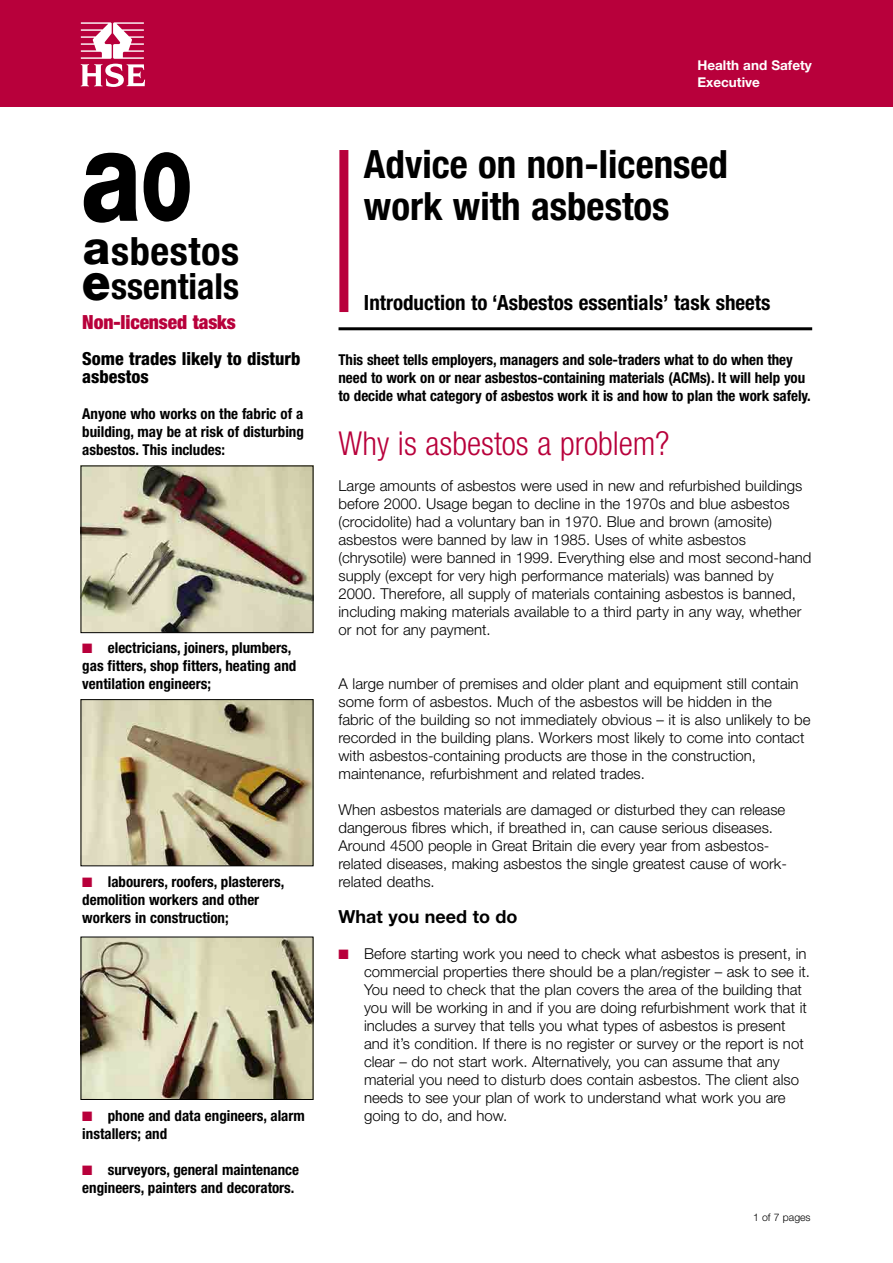
<style>
.page{position:relative;width:893px;height:1263px;background:#fff}
.page>*{position:absolute;margin:0;border:0;box-sizing:border-box;transform-origin:0 0}
.t1{font:800 127.5px "Helvetica Neue";color:#000;scale:.8 1}
.t2{font:900 51px "Helvetica Neue";color:#000;scale:.9 1}
.t3{font:800 46.5px "Helvetica Neue";color:#000}
.t4{font:700 condensed 39px/42px "Helvetica Neue";color:#000}
.t5{font:700 condensed 39px "Helvetica Neue";color:#000;scale:1.04 1}
.t6{font:700 condensed 36px "Helvetica Neue";color:#000}
.t7{font:300 condensed 33px "Helvetica Neue";color:#b8003b}
.t8{font:700 condensed 21px "Helvetica Neue";color:#000}
.t9{font:900 condensed 19.5px "Helvetica Neue";letter-spacing:-.005em;color:#b8003b}
.t10{font:800 condensed 18px/18px "Helvetica Neue";color:#000}
.t11{font:700 18px "Helvetica Neue";color:#000}
.t12{font:300 15px/18px "Helvetica Neue";color:#000}
.t13{font:700 condensed 15px/18px "Helvetica Neue";color:#000}
.t14{font:700 13.5px/16.5px "Helvetica Neue";color:#fff}
.t15{font:300 10.5px "Helvetica Neue";color:#000}
.s1{font-weight:900;font-size:97.5px}
.s2{color:#b8003b}
</style>
<div class="page">
<div style="left:0;top:0;width:893px;height:106px;background:#b8003b"></div>
<svg style="left:81px;top:22px;width:64px;height:65px"></svg>
<hr style="left:339px;top:327px;width:473px;height:3px;background:#000">
<div style="left:339px;top:150px;width:9px;height:162px;background:#b8003b"></div>
<img style="left:83px;top:468px;width:228px;height:163px">
<div style="left:81px;top:466px;width:232px;height:167px;border:1px solid #000"></div>
<img style="left:83px;top:701px;width:228px;height:163px">
<div style="left:81px;top:699px;width:232px;height:167px;border:1px solid #000"></div>
<img style="left:83px;top:939px;width:228px;height:159px">
<div style="left:81px;top:937px;width:232px;height:163px;border:1px solid #000"></div>
<h1 class="t1" style="left:81px;top:130px;width:141px">a<span class="s1">0</span></h1>
<h3 class="t5" style="left:111px;top:237px;width:125px">sbestos</h3>
<h3 class="t6" style="left:111px;top:273px;width:129px">ssentials</h3>
<h3 class="t9" style="left:82px;top:310px;width:155px">Non-licensed tasks</h3>
<h3 class="t3" style="left:83px;top:231px;width:29px">a</h3>
<h2 class="t2" style="left:82px;top:263px;width:34px">e</h2>
<p class="t10" style="left:82px;top:351px;width:220px">Some trades likely to disturb asbestos</p>
<p class="t13" style="left:82px;top:406px;width:223px;text-align:justify">Anyone who works on the fabric of a building, may be at risk of disturbing asbestos. This includes:</p>
<p class="t13" style="left:82px;top:640px;width:216px"><span class="s2">■</span> electricians, joiners, plumbers, gas fitters, shop fitters, heating and ventilation engineers;</p>
<p class="t13" style="left:82px;top:874px;width:204px"><span class="s2">■</span> labourers, roofers, plasterers, demolition workers and other workers in construction;</p>
<p class="t13" style="left:82px;top:1108px;width:224px"><span class="s2">■</span> phone and data engineers, alarm installers; and</p>
<p class="t13" style="left:82px;top:1162px;width:218px"><span class="s2">■</span> surveyors, general maintenance engineers, painters and decorators.</p>
<p class="t14" style="left:697px;top:59px;width:116px">Health and Safety<br>Executive</p>
<h3 class="t4" style="left:364px;top:147px;width:366px">Advice on non-licensed work with asbestos</h3>
<h3 class="t8" style="left:364px;top:295px;width:408px">Introduction to ‘Asbestos essentials’ task sheets</h3>
<p class="t13" style="left:339px;top:352px;width:474px">This sheet tells employers, managers and sole-traders what to do when they need to work on or near asbestos-containing materials (ACMs). It will help you to decide what category of asbestos work it is and how to plan the work safely.</p>
<h3 class="t7" style="left:339px;top:431px;width:333px">Why is asbestos a problem?</h3>
<p class="t12" style="left:339px;top:478px;width:474px">Large amounts of asbestos were used in new and refurbished buildings before 2000. Usage began to decline in the 1970s and blue asbestos (crocidolite) had a voluntary ban in 1970. Blue and brown (amosite) asbestos were banned by law in 1985. Uses of white asbestos (chrysotile) were banned in 1999. Everything else and most second-hand supply (except for very high performance materials) was banned by 2000. Therefore, all supply of materials containing asbestos is banned, including making materials available to a third party in any way, whether or not for any payment.</p>
<p class="t12" style="left:339px;top:676px;width:474px">A large number of premises and older plant and equipment still contain some form of asbestos. Much of the asbestos will be hidden in the fabric of the building so not immediately obvious – it is also unlikely to be recorded in the building plans. Workers most likely to come into contact with asbestos-containing products are those in the construction, maintenance, refurbishment and related trades.</p>
<p class="t12" style="left:339px;top:802px;width:450px">When asbestos materials are damaged or disturbed they can release dangerous fibres which, if breathed in, can cause serious diseases.<br>Around 4500 people in Great Britain die every year from asbestos&shy;related diseases, making asbestos the single greatest cause of work&shy;related deaths.</p>
<p class="t11" style="left:339px;top:910px;width:180px">What you need to do</p>
<p class="t12" style="left:364px;top:946px;width:447px;text-indent:-26px"><span class="s2">■</span> Before starting work you need to check what asbestos is present, in commercial properties there should be a plan/register – ask to see it.<br>You need to check that the plan covers the area of the building that you will be working in and if you are doing refurbishment work that it includes a survey that tells you what types of asbestos is present and it’s condition. If there is no register or survey or the report is not clear – do not start work. Alternatively, you can assume that any material you need to disturb does contain asbestos. The client also needs to see your plan of work to understand what work you are going to do, and how.</p>
<p class="t15" style="left:753px;top:1213px;width:59px">1 of 7 pages</p>
</div>
